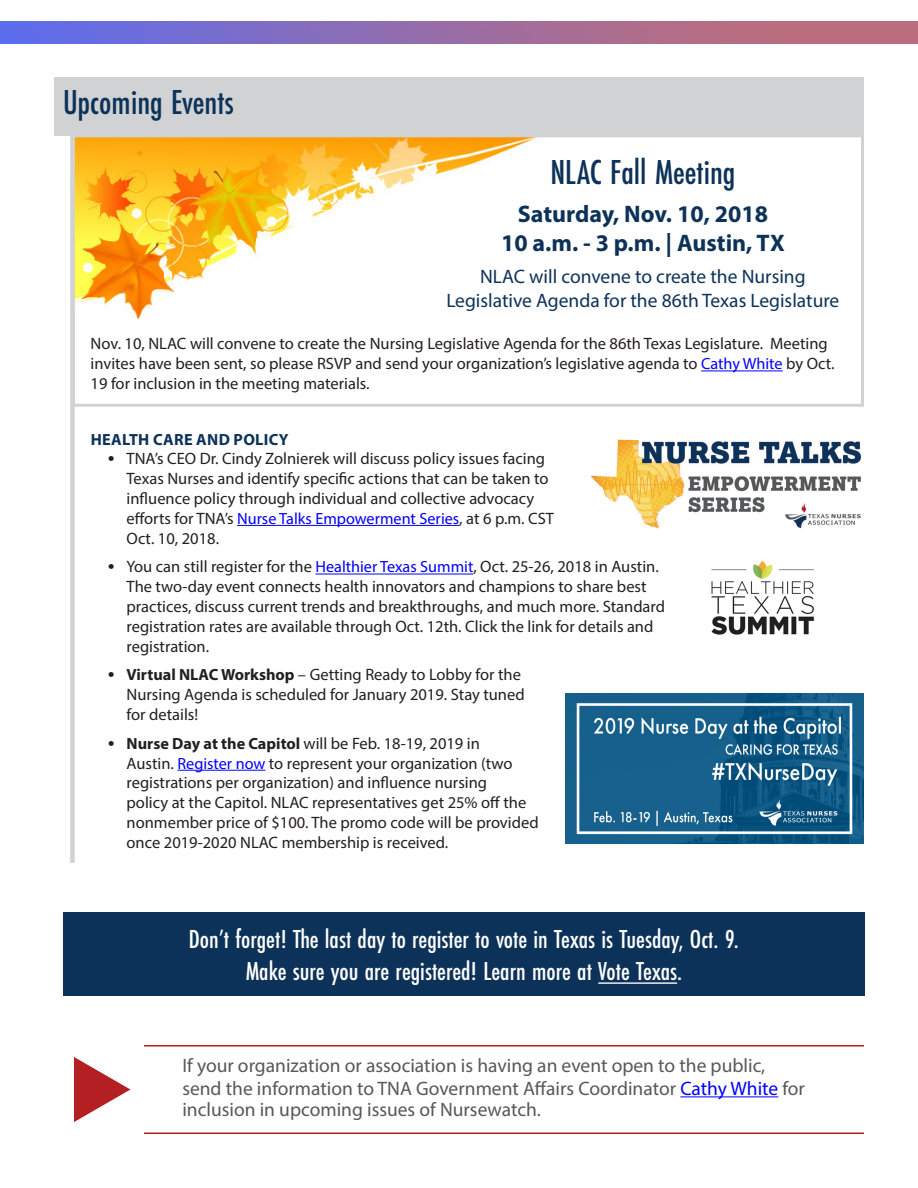
<style>
.page{position:relative;width:918px;height:1188px;background:#fff}
.page>*{position:absolute;margin:0;border:0;box-sizing:border-box;transform-origin:0 0}
.t1{font:500 36px "Futura PT Cond";color:#0d3259}
.Body_text{font:500 27px/32.4px "Futura PT Cond";color:#fff;text-align:center}
.Body_text-2{font:700 24px/28.8px "Myriad Pro";color:#0d3259;text-align:center}
.Body_text-3{font:19.5px/23.4px "Myriad Pro";color:#57585a}
.Body_text-4{font:19.5px/23.4px "Myriad Pro";color:#0d3259;text-align:center}
.Body_text-5{font:16.5px/19.8px "Myriad Pro";color:#231f20}
.t2{font:16.2px "Myriad Pro";color:#00f}
.Body_text-6{font:700 16.2px "Myriad Pro";letter-spacing:.02em;color:#0d3259}
.s1{font-size:16.2px;color:#00f}
.s2{font-family:"Rockwell";font-weight:800}
.s3{font-size:16.5px;color:#231f20}
.s4{font-weight:700;font-size:16.2px}
.s5{color:#00f}
</style>
<div class="page">
<img style="left:0;top:22px;width:918px;height:21px">
<div style="left:54px;top:77px;width:810px;height:59px;background:#d1d2d4"></div>
<hr style="left:144px;top:1045px;width:720px;height:2px;background:#b31f23">
<hr style="left:144px;top:1132px;width:720px;height:2px;background:#b31f23">
<hr style="left:680px;top:1096px;width:98px;height:1px;background:#00f">
<svg style="left:74px;top:1057px;width:56px;height:65px"></svg>
<img style="left:76px;top:138px;width:461px;height:181px">
<div style="left:72px;top:134px;width:792px;height:273px;border:3px solid #d1d2d4"></div>
<div style="left:70px;top:121px;width:5px;height:742px;background:#d1d2d4"></div>
<hr style="left:701px;top:371px;width:82px;height:1px;background:#00f">
<hr style="left:237px;top:525px;width:222px;height:1px;background:#00f">
<hr style="left:316px;top:574px;width:157px;height:1px;background:#00f">
<hr style="left:178px;top:770px;width:87px;height:1px;background:#00f">
<img style="left:711px;top:561px;width:103px;height:74px">
<img style="left:591px;top:439px;width:271px;height:90px">
<img style="left:565px;top:694px;width:299px;height:149px">
<div style="left:63px;top:912px;width:802px;height:83px;background:#0d3259"></div>
<hr style="left:598px;top:982px;width:79px;height:2px;background:#fff">
<p class="t1" style="left:63px;top:81px;width:172px">Upcoming Events</p>
<p class="t1" style="left:550px;top:151px;width:187px">NLAC Fall Meeting</p>
<p class="Body_text-2" style="left:501px;top:199px;width:285px">Saturday, Nov. 10, 2018<br>10 a.m. - 3 p.m. | Austin, TX</p>
<p class="Body_text-4" style="left:446px;top:265px;width:395px">NLAC will convene to create the Nursing<br>Legislative Agenda for the 86th Texas Legislature</p>
<p class="Body_text-5" style="left:91px;top:334px;width:745px">Nov. 10, NLAC will convene to create the Nursing Legislative Agenda for the 86th Texas Legislature. Meeting invites have been sent, so please RSVP and send your organization’s legislative agenda to <span class="s1">Cathy White</span> by Oct.<br>19 for inclusion in the meeting materials.</p>
<p class="Body_text-6" style="left:91px;top:429px;width:199px">HEALTH CARE AND POLICY</p>
<p class="Body_text-5" style="left:127px;top:449px;width:424px;text-indent:-20px"><span class="s2">•</span> TNA’s CEO Dr. Cindy Zolnierek will discuss policy issues facing<br>Texas Nurses and identify specific actions that can be taken to influence policy through individual and collective advocacy</p>
<p class="t2" style="left:127px;top:508px;width:429px"><span class="s3">efforts for TNA’s</span> Nurse Talks Empowerment Series<span class="s3">, at 6 p.m. CST</span></p>
<p class="Body_text-5" style="left:127px;top:528px;width:94px">Oct. 10, 2018.</p>
<p class="Body_text-5" style="left:127px;top:557px;width:540px;text-indent:-20px"><span class="s2">•</span> You can still register for the <span class="s1">Healthier Texas Summit</span>, Oct. 25-26, 2018 in Austin.<br>The two-day event connects health innovators and champions to share best practices, discuss current trends and breakthroughs, and much more. Standard registration rates are available through Oct. 12th. Click the link for details and registration.</p>
<p class="Body_text-5" style="left:127px;top:665px;width:400px;text-indent:-20px"><span class="s2">•</span> <span class="s4">Virtual NLAC Workshop</span> – Getting Ready to Lobby for the<br>Nursing Agenda is scheduled for January 2019. Stay tuned for details!</p>
<p class="Body_text-5" style="left:127px;top:733px;width:414px;text-indent:-20px"><span class="s2">•</span> <span class="s4">Nurse Day at the Capitol</span> will be Feb. 18-19, 2019 in<br>Austin. <span class="s1">Register now</span> to represent your organization (two registrations per organization) and influence nursing<br>policy at the Capitol. NLAC representatives get 25% off the nonmember price of $100. The promo code will be provided once 2019-2020 NLAC membership is received.</p>
<p class="Body_text" style="left:189px;top:923px;width:552px">Don’t forget! The last day to register to vote in Texas is Tuesday, Oct. 9.<br>Make sure you are registered! Learn more at Vote Texas.</p>
<p class="Body_text-3" style="left:182px;top:1053px;width:624px">If your organization or association is having an event open to the public, send the information to TNA Government Affairs Coordinator <span class="s5">Cathy White</span> for</p>
<p class="Body_text-3" style="left:182px;top:1097px;width:360px">inclusion in upcoming issues of Nursewatch.</p>
</div>
